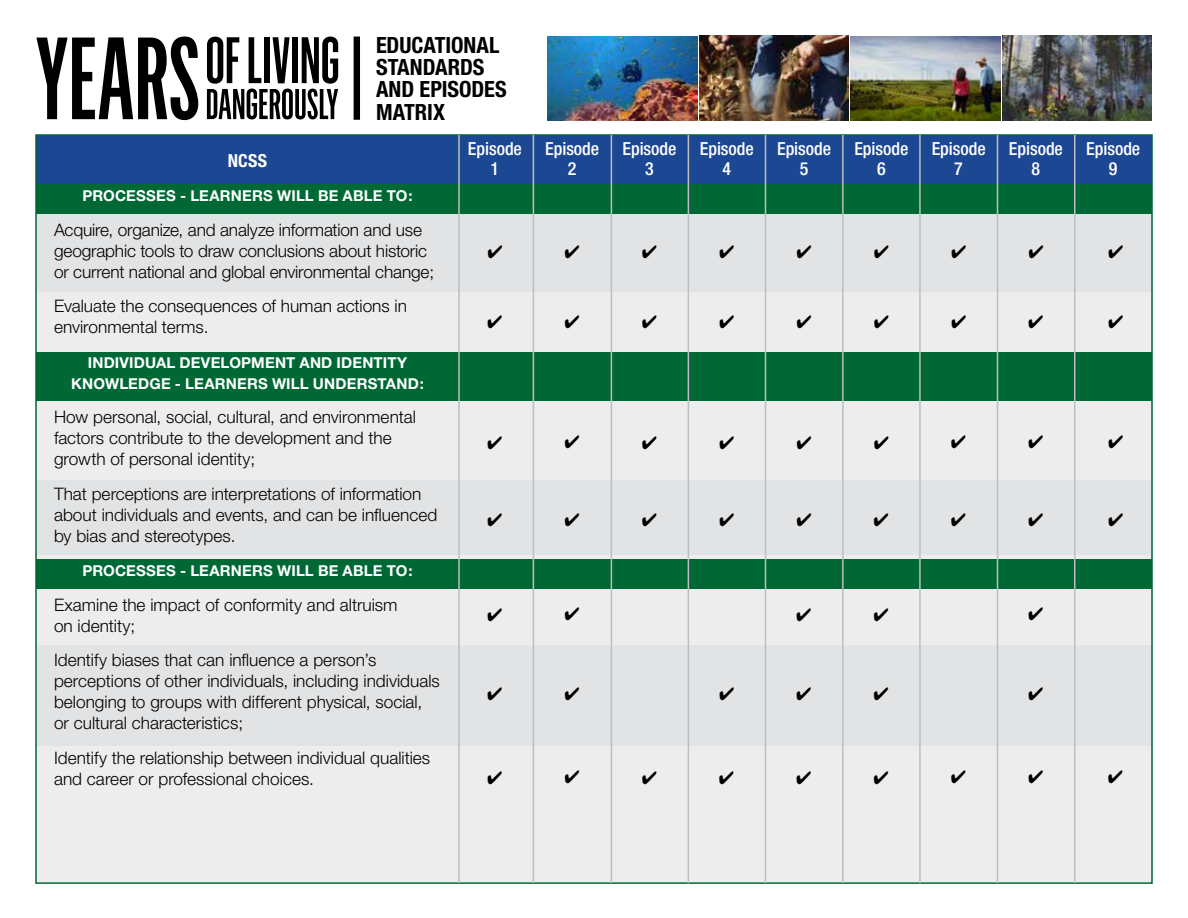
<style>
.page{position:relative;width:1188px;height:918px;background:#fff}
.page>*{position:absolute;margin:0;border:0;box-sizing:border-box;transform-origin:0 0}
.t1{font:700 condensed 22.35px/22.4px "Helvetica Neue";letter-spacing:-.005em;color:#000}
.t2{font:500 condensed 18px "Helvetica Neue";letter-spacing:-.005em;color:#fff}
.t3{font:700 condensed 18px "Helvetica Neue";color:#fff}
.t4{font:300 17.25px/21px "Helvetica Neue";color:#000}
.t5{font:700 15px/21px "Helvetica Neue";letter-spacing:.01em;color:#fff;text-align:center}
</style>
<div class="page">
<svg style="left:207px;top:37px;width:131px;height:82px"></svg>
<svg style="left:36px;top:37px;width:162px;height:83px"></svg>
<div style="left:354px;top:37px;width:6px;height:83px;background:#000"></div>
<img style="left:548px;top:36px;width:149px;height:84px">
<img style="left:699px;top:36px;width:150px;height:84px">
<img style="left:851px;top:36px;width:149px;height:84px">
<img style="left:1002px;top:36px;width:150px;height:84px">
<div style="left:36px;top:135px;width:1116px;height:49px;background:#1c4792"></div>
<div style="left:36px;top:211px;width:1116px;height:672px;background:#ededee"></div>
<div style="left:36px;top:213px;width:1116px;height:79px;background:#e2e3e4"></div>
<div style="left:36px;top:645px;width:1116px;height:100px;background:#e2e3e4"></div>
<div style="left:36px;top:480px;width:1116px;height:75px;background:#e2e3e4"></div>
<div style="left:36px;top:353px;width:1116px;height:48px;background:#006834"></div>
<div style="left:36px;top:184px;width:1116px;height:30px;background:#006834"></div>
<div style="left:36px;top:559px;width:1116px;height:30px;background:#006834"></div>
<hr style="left:458px;top:135px;width:2px;height:748px;background:#bcbec0">
<hr style="left:533px;top:135px;width:1px;height:748px;background:#bcbec0">
<hr style="left:611px;top:135px;width:1px;height:748px;background:#bcbec0">
<hr style="left:688px;top:135px;width:1px;height:748px;background:#bcbec0">
<hr style="left:765px;top:135px;width:1px;height:748px;background:#bcbec0">
<hr style="left:842px;top:135px;width:2px;height:748px;background:#bcbec0">
<hr style="left:919px;top:135px;width:2px;height:748px;background:#bcbec0">
<hr style="left:997px;top:135px;width:1px;height:748px;background:#bcbec0">
<hr style="left:1074px;top:135px;width:2px;height:748px;background:#bcbec0">
<p class="t1" style="left:376px;top:33px;width:132px">EDUCATIONAL<br>STANDARDS<br>AND EPISODES<br>MATRIX</p>
<p class="t2" style="left:468px;top:138px;width:56px">Episode</p>
<p class="t2" style="left:545px;top:138px;width:56px">Episode</p>
<p class="t2" style="left:623px;top:138px;width:56px">Episode</p>
<p class="t2" style="left:700px;top:138px;width:56px">Episode</p>
<p class="t2" style="left:777px;top:138px;width:56px">Episode</p>
<p class="t2" style="left:854px;top:138px;width:56px">Episode</p>
<p class="t2" style="left:932px;top:138px;width:56px">Episode</p>
<p class="t2" style="left:1009px;top:138px;width:56px">Episode</p>
<p class="t2" style="left:1086px;top:138px;width:56px">Episode</p>
<p class="t2" style="left:491px;top:158px;width:10px">1</p>
<p class="t2" style="left:568px;top:158px;width:10px">2</p>
<p class="t2" style="left:645px;top:158px;width:10px">3</p>
<p class="t2" style="left:722px;top:158px;width:10px">4</p>
<p class="t2" style="left:800px;top:158px;width:10px">5</p>
<p class="t2" style="left:877px;top:158px;width:10px">6</p>
<p class="t2" style="left:954px;top:158px;width:10px">7</p>
<p class="t2" style="left:1032px;top:158px;width:10px">8</p>
<p class="t2" style="left:1109px;top:158px;width:10px">9</p>
<p class="t5" style="left:82px;top:185px;width:332px">PROCESSES - LEARNERS WILL BE ABLE TO:</p>
<p class="t4" style="left:54px;top:219px;width:382px">Acquire, organize, and analyze information and use geographic tools to draw conclusions about historic or current national and global environmental change;</p>
<p class="t4" style="left:54px;top:295px;width:355px">Evaluate the consequences of human actions in environmental terms.</p>
<p class="t5" style="left:71px;top:352px;width:354px">INDIVIDUAL DEVELOPMENT AND IDENTITY<br>KNOWLEDGE - LEARNERS WILL UNDERSTAND:</p>
<p class="t4" style="left:54px;top:406px;width:364px">How personal, social, cultural, and environmental factors contribute to the development and the growth of personal identity;</p>
<p class="t4" style="left:54px;top:483px;width:385px">That perceptions are interpretations of information about individuals and events, and can be influenced by bias and stereotypes.</p>
<p class="t5" style="left:82px;top:560px;width:332px">PROCESSES - LEARNERS WILL BE ABLE TO:</p>
<p class="t4" style="left:54px;top:594px;width:345px">Examine the impact of conformity and altruism on identity;</p>
<p class="t4" style="left:54px;top:649px;width:387px">Identify biases that can influence a person’s perceptions of other individuals, including individuals belonging to groups with different physical, social, or cultural characteristics;</p>
<p class="t4" style="left:54px;top:747px;width:378px">Identify the relationship between individual qualities and career or professional choices.</p>
<p class="t3" style="left:228px;top:149px;width:41px">NCSS</p>
</div>
